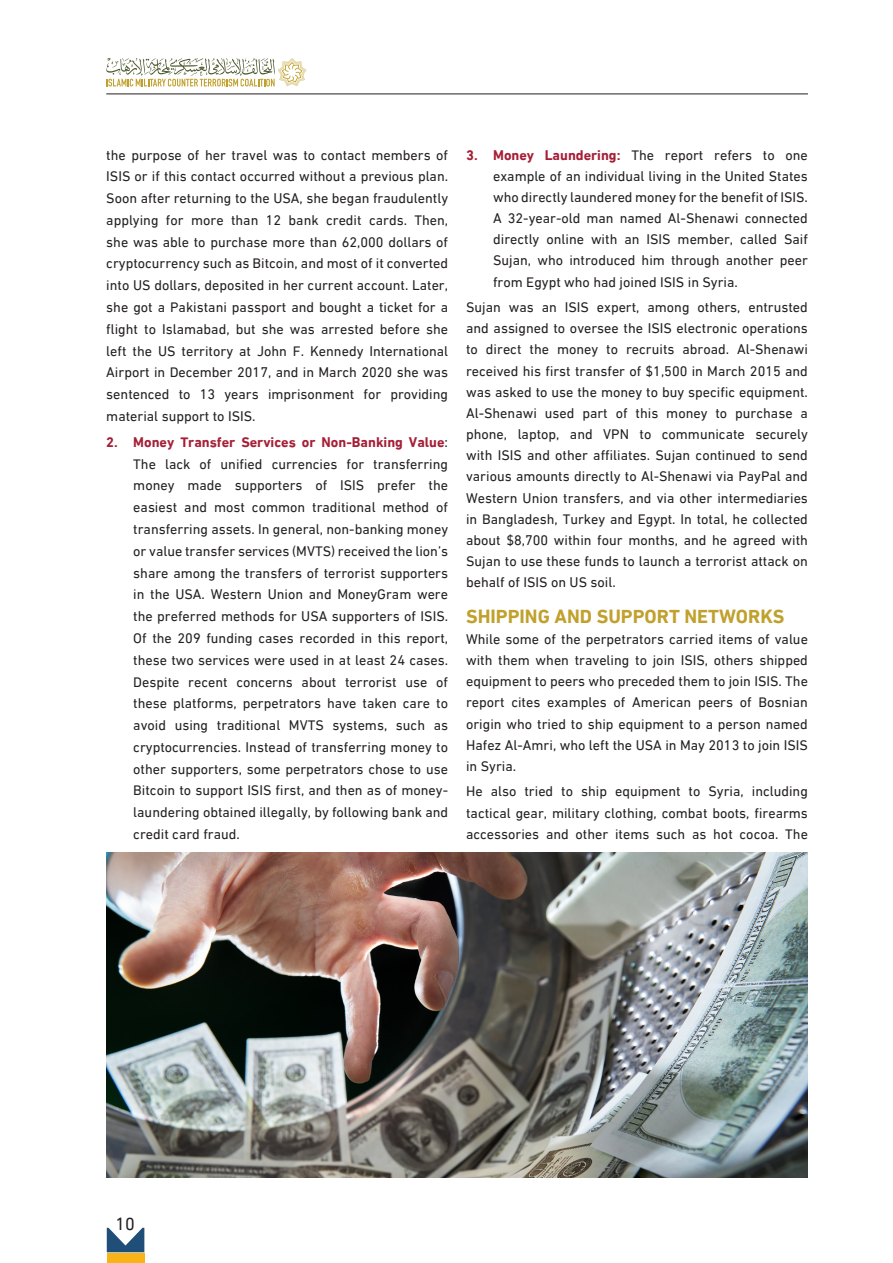
<style>
.page{position:relative;width:893px;height:1263px;background:#fff}
.page>*{position:absolute;margin:0;border:0;box-sizing:border-box;transform-origin:0 0}
.t1{font:700 19.5px "DIN Next LTW23";color:#c1a12d}
.t2{font:18px "DIN Next LTW23";color:#231f20}
.t3{font:14.25px/21.8px "DIN Next LTW23";color:#231f20;text-align:justify}
.s1{font-weight:700;color:#a51f37}
</style>
<div class="page">
<hr style="left:106px;top:94px;width:702px;height:1px;background:#231f20">
<svg style="left:106px;top:58px;width:200px;height:28px"></svg>
<div style="left:107px;top:1254px;width:37px;height:9px;background:#f9b317"></div>
<svg style="left:107px;top:1228px;width:37px;height:24px"></svg>
<img style="left:106px;top:853px;width:702px;height:325px">
<p class="t3" style="left:106px;top:144px;width:343px">the purpose of her travel was to contact members of ISIS or if this contact occurred without a previous plan.<br>Soon after returning to the USA, she began fraudulently applying for more than 12 bank credit cards. Then, she was able to purchase more than 62,000 dollars of cryptocurrency such as Bitcoin, and most of it converted into US dollars, deposited in her current account. Later, she got a Pakistani passport and bought a ticket for a flight to Islamabad, but she was arrested before she left the US territory at John F. Kennedy International Airport in December 2017, and in March 2020 she was sentenced to 13 years imprisonment for providing material support to ISIS.</p>
<p class="t3" style="left:133px;top:431px;width:316px;text-indent:-27px"><span class="s1">2. Money Transfer Services or Non-Banking Value</span>:<br>The lack of unified currencies for transferring money made supporters of ISIS prefer the easiest and most common traditional method of transferring assets. In general, non-banking money or value transfer services (MVTS) received the lion’s share among the transfers of terrorist supporters in the USA. Western Union and MoneyGram were the preferred methods for USA supporters of ISIS.<br>Of the 209 funding cases recorded in this report, these two services were used in at least 24 cases.<br>Despite recent concerns about terrorist use of these platforms, perpetrators have taken care to avoid using traditional MVTS systems, such as cryptocurrencies. Instead of transferring money to other supporters, some perpetrators chose to use Bitcoin to support ISIS first, and then as of money&shy;laundering obtained illegally, by following bank and credit card fraud.</p>
<p class="t3" style="left:493px;top:144px;width:316px;line-height:21.1px;text-indent:-27px"><span class="s1">3. Money Laundering:</span> The report refers to one example of an individual living in the United States who directly laundered money for the benefit of ISIS.<br>A 32-year-old man named Al-Shenawi connected directly online with an ISIS member, called Saif Sujan, who introduced him through another peer from Egypt who had joined ISIS in Syria.</p>
<p class="t3" style="left:466px;top:296px;width:343px;line-height:21.1px">Sujan was an ISIS expert, among others, entrusted and assigned to oversee the ISIS electronic operations to direct the money to recruits abroad. Al-Shenawi received his first transfer of $1,500 in March 2015 and was asked to use the money to buy specific equipment.<br>Al-Shenawi used part of this money to purchase a phone, laptop, and VPN to communicate securely with ISIS and other affiliates. Sujan continued to send various amounts directly to Al-Shenawi via PayPal and Western Union transfers, and via other intermediaries in Bangladesh, Turkey and Egypt. In total, he collected about $8,700 within four months, and he agreed with Sujan to use these funds to launch a terrorist attack on behalf of ISIS on US soil.</p>
<p class="t1" style="left:466px;top:605px;width:320px">SHIPPING AND SUPPORT NETWORKS</p>
<p class="t3" style="left:466px;top:628px;width:343px;line-height:21.1px">While some of the perpetrators carried items of value with them when traveling to join ISIS, others shipped equipment to peers who preceded them to join ISIS. The report cites examples of American peers of Bosnian origin who tried to ship equipment to a person named Hafez Al-Amri, who left the USA in May 2013 to join ISIS in Syria.</p>
<p class="t3" style="left:466px;top:781px;width:343px;line-height:21.1px">He also tried to ship equipment to Syria, including tactical gear, military clothing, combat boots, firearms accessories and other items such as hot cocoa. The</p>
<p class="t2" style="left:116px;top:1213px;width:21px">10</p>
</div>
